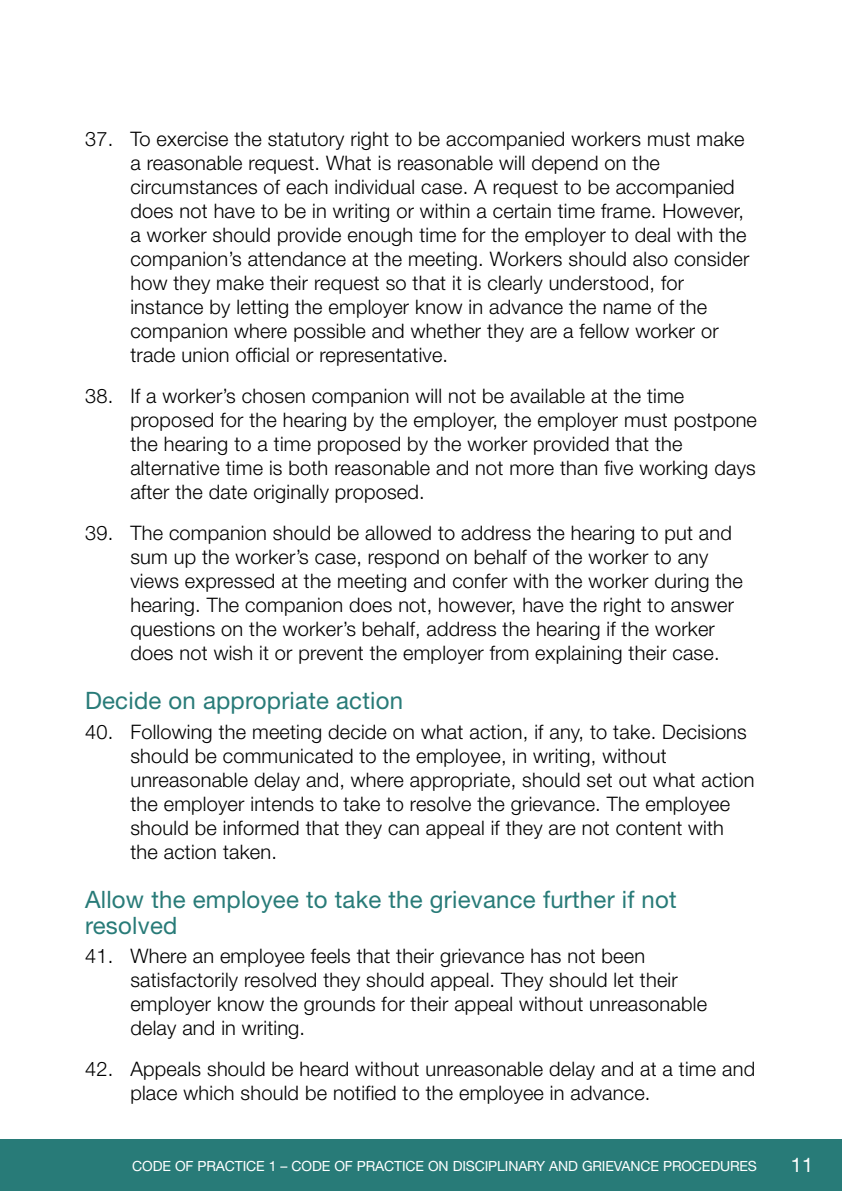
<style>
.page{position:relative;width:842px;height:1191px;background:#fff}
.page>*{position:absolute;margin:0;border:0;box-sizing:border-box;transform-origin:0 0}
.Heading_B{font:24px/26px "Helvetica Neue";letter-spacing:.01em;color:#287b78}
.t1{font:300 20px/24px "Helvetica Neue";letter-spacing:.01em;color:#000}
.t2{font:20px "Helvetica Neue";color:#fff}
.t3{font:14px "Helvetica Neue";letter-spacing:-.01em;color:#fff}
</style>
<div class="page">
<div style="left:0;top:1140px;width:842px;height:51px;background:#287b78"></div>
<p class="t1" style="left:130px;top:127px;width:620px;text-indent:-45px">37. To exercise the statutory right to be accompanied workers must make a reasonable request. What is reasonable will depend on the circumstances of each individual case. A request to be accompanied does not have to be in writing or within a certain time frame. However, a worker should provide enough time for the employer to deal with the companion’s attendance at the meeting. Workers should also consider how they make their request so that it is clearly understood, for instance by letting the employer know in advance the name of the companion where possible and whether they are a fellow worker or trade union official or representative.</p>
<p class="t1" style="left:130px;top:384px;width:628px;text-indent:-45px">38. If a worker’s chosen companion will not be available at the time proposed for the hearing by the employer, the employer must postpone the hearing to a time proposed by the worker provided that the alternative time is both reasonable and not more than five working days after the date originally proposed.</p>
<p class="t1" style="left:130px;top:521px;width:614px;text-indent:-45px">39. The companion should be allowed to address the hearing to put and sum up the worker’s case, respond on behalf of the worker to any views expressed at the meeting and confer with the worker during the hearing. The companion does not, however, have the right to answer questions on the worker’s behalf, address the hearing if the worker does not wish it or prevent the employer from explaining their case.</p>
<p class="Heading_B" style="left:85px;top:687px;width:320px">Decide on appropriate action</p>
<p class="t1" style="left:130px;top:719px;width:626px;text-indent:-45px">40. Following the meeting decide on what action, if any, to take. Decisions should be communicated to the employee, in writing, without unreasonable delay and, where appropriate, should set out what action the employer intends to take to resolve the grievance. The employee should be informed that they can appeal if they are not content with the action taken.</p>
<p class="Heading_B" style="left:85px;top:885px;width:593px">Allow the employee to take the grievance further if not resolved</p>
<p class="t1" style="left:130px;top:943px;width:578px;text-indent:-45px">41. Where an employee feels that their grievance has not been satisfactorily resolved they should appeal. They should let their employer know the grounds for their appeal without unreasonable delay and in writing.</p>
<p class="t1" style="left:130px;top:1056px;width:626px;text-indent:-45px">42. Appeals should be heard without unreasonable delay and at a time and place which should be notified to the employee in advance.</p>
<p class="t3" style="left:132px;top:1157px;width:626px">CODE OF PRACTICE 1 – CODE OF PRACTICE ON DISCIPLINARY AND GRIEVANCE PROCEDURES</p>
<p class="t2" style="left:791px;top:1153px;width:24px">11</p>
</div>
